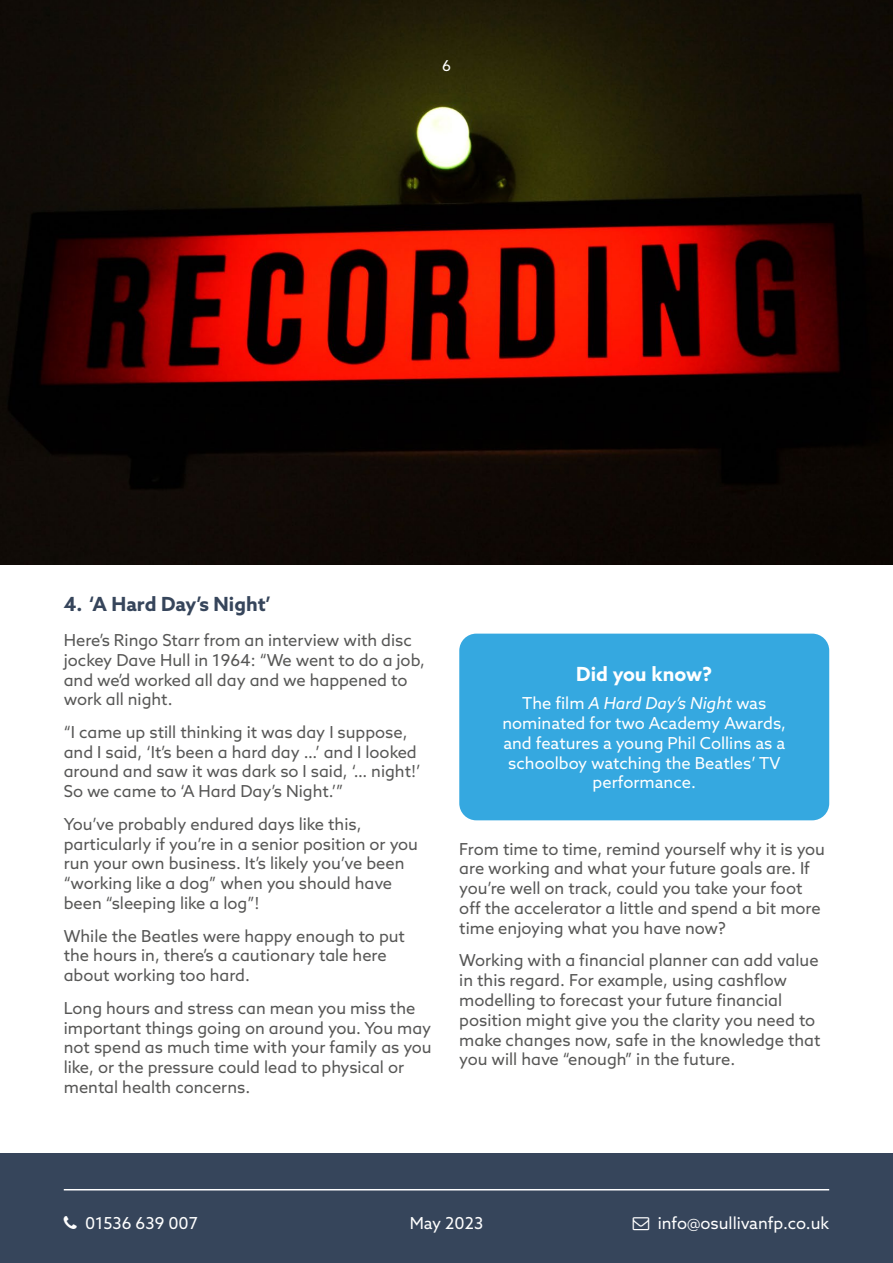
<style>
.page{position:relative;width:893px;height:1263px;background:#fff}
.page>*{position:absolute;margin:0;border:0;box-sizing:border-box;transform-origin:0 0}
.t1{font:700 19.5px "Azo Sans";color:#36455b}
.t2{font:700 19.5px "Azo Sans";color:#fff}
.t3{font:16.5px/19.8px "Azo Sans";color:#575756}
.t4{font:16.5px/19.8px "Azo Sans";color:#fff;text-align:center}
.t5{font:15px "Azo Sans";color:#fff}
.s1{font-style:italic}
</style>
<div class="page">
<div style="left:0;top:1153px;width:893px;height:110px;background:#36455b"></div>
<hr style="left:64px;top:1189px;width:765px;height:1px;background:#fff">
<img style="left:0;top:0;width:893px;height:564px">
<div style="left:459px;top:634px;width:370px;height:186px;background:#35a8e0;border-radius:17px"></div>
<p class="t5" style="left:442px;top:56px;width:10px">6</p>
<p class="t1" style="left:64px;top:591px;width:208px">4. ‘A Hard Day’s Night’</p>
<p class="t3" style="left:64px;top:630px;width:363px">Here’s Ringo Starr from an interview with disc jockey Dave Hull in 1964: “We went to do a job, and we’d worked all day and we happened to work all night.</p>
<p class="t3" style="left:64px;top:722px;width:358px">“I came up still thinking it was day I suppose, and I said, ‘It’s been a hard day …’ and I looked around and saw it was dark so I said, ‘… night!’ So we came to ‘A Hard Day’s Night.’”</p>
<p class="t3" style="left:64px;top:814px;width:356px">You’ve probably endured days like this, particularly if you’re in a senior position or you run your own business. It’s likely you’ve been “working like a dog” when you should have been “sleeping like a log”!</p>
<p class="t3" style="left:64px;top:925px;width:343px">While the Beatles were happy enough to put the hours in, there’s a cautionary tale here about working too hard.</p>
<p class="t3" style="left:64px;top:998px;width:369px">Long hours and stress can mean you miss the important things going on around you. You may not spend as much time with your family as you like, or the pressure could lead to physical or mental health concerns.</p>
<p class="t2" style="left:576px;top:661px;width:137px">Did you know?</p>
<p class="t4" style="left:502px;top:693px;width:285px">The film <span class="s1">A Hard Day’s Night</span> was nominated for two Academy Awards, and features a young Phil Collins as a schoolboy watching the Beatles’ TV performance.</p>
<p class="t3" style="left:459px;top:839px;width:367px">From time to time, remind yourself why it is you are working and what your future goals are. If you’re well on track, could you take your foot off the accelerator a little and spend a bit more time enjoying what you have now?</p>
<p class="t3" style="left:459px;top:950px;width:363px">Working with a financial planner can add value in this regard. For example, using cashflow modelling to forecast your future financial position might give you the clarity you need to make changes now, safe in the knowledge that you will have “enough” in the future.</p>
<p class="t4" style="left:85px;top:1213px;width:114px">01536 639 007</p>
<p class="t4" style="left:658px;top:1213px;width:173px">info@osullivanfp.co.uk</p>
<p class="t4" style="left:410px;top:1213px;width:75px">May 2023</p>
</div>
